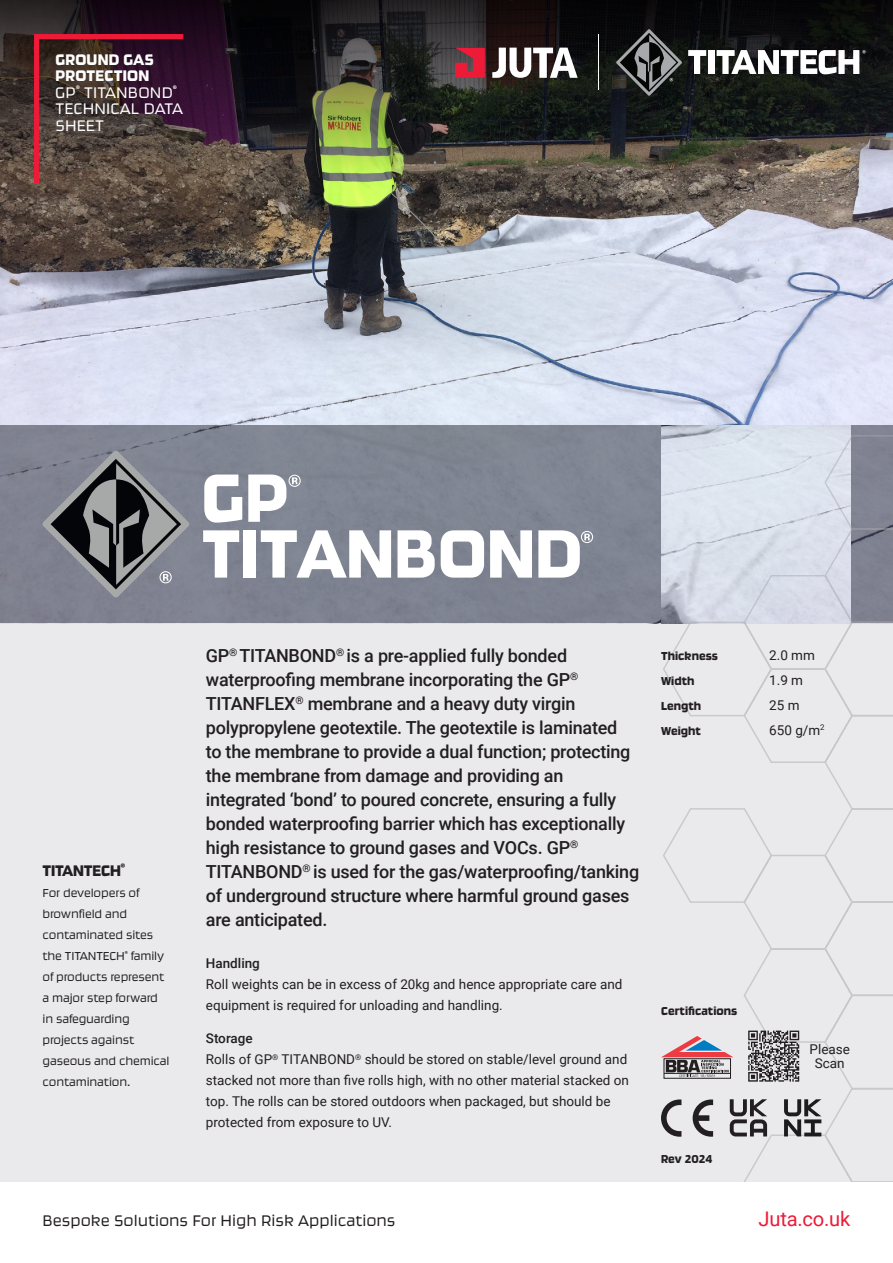
<style>
.page{position:relative;width:893px;height:1263px;background:#fff}
.page>*{position:absolute;margin:0;border:0;box-sizing:border-box;transform-origin:0 0}
.t1{font:80.1px "Ginger Pro";color:#fff}
.t2{font:20.1px "Roboto";letter-spacing:-.01em;color:#ed1a38}
.t3{font:500 18px/24px "Roboto";letter-spacing:-.015em;color:#231f20}
.t4{font:300 18px/16.5px "Ginger Pro";letter-spacing:.01em;color:#fff}
.t5{font:300 18px "Ginger Pro";color:#231f20}
.t6{font:18px "Ginger Pro";letter-spacing:-.01em;color:#231f20}
.t7{font:13.5px/21px "Roboto";color:#231f20}
.t8{font:300 13.5px/21px "Ginger Pro";letter-spacing:-.01em;color:#231f20}
.t9{font:13.5px "Ginger Pro";color:#231f20}
.t10{font:500 13.5px "Roboto";color:#231f20}
.s1{font-weight:400}
.s2{font-weight:500}
</style>
<div class="page">
<div style="left:0;top:425px;width:893px;height:756px;background:#eaeaec"></div>
<img style="left:0;top:176px;width:893px;height:249px">
<svg style="left:0;top:0;width:893px;height:176px;background:#2e2c27"></svg>
<div style="left:0;top:425px;width:893px;height:198px;background:#7f8492"></div>
<svg style="left:31px;top:31px;width:158px;height:158px;background:#4f3234"></svg>
<svg style="left:455px;top:48px;width:30px;height:30px"></svg>
<svg style="left:492px;top:48px;width:86px;height:30px"></svg>
<svg style="left:616px;top:29px;width:66px;height:67px;background:#3a3c3c"></svg>
<svg style="left:688px;top:50px;width:18px;height:24px"></svg>
<div style="left:708px;top:50px;width:6px;height:24px;background:#fff"></div>
<svg style="left:717px;top:50px;width:149px;height:24px"></svg>
<hr style="left:598px;top:34px;width:1px;height:56px;background:#fff">
<svg style="left:581px;top:531px;width:12px;height:12px"></svg>
<svg style="left:289px;top:475px;width:12px;height:12px"></svg>
<svg style="left:42px;top:450px;width:147px;height:148px"></svg>
<img style="left:661px;top:425px;width:189px;height:10px">
<svg style="left:655px;top:435px;width:238px;height:746px"></svg>
<svg style="left:730px;top:1099px;width:37px;height:37px"></svg>
<svg style="left:661px;top:1099px;width:20px;height:38px"></svg>
<svg style="left:693px;top:1099px;width:20px;height:38px"></svg>
<svg style="left:748px;top:1030px;width:51px;height:52px"></svg>
<svg style="left:784px;top:1099px;width:37px;height:37px"></svg>
<svg style="left:661px;top:1036px;width:72px;height:41px"></svg>
<p class="t4" style="left:55px;top:51px;width:129px"><span class="s1">GROUND GAS<br>PROTECTION<br></span>GP<sup>®</sup> TITANBOND<sup>®<br></sup>TECHNICAL DATA<br>SHEET</p>
<p class="t6" style="left:43px;top:860px;width:84px">TITANTECH<sup>®</sup></p>
<p class="t8" style="left:43px;top:882px;width:129px">For developers of brownfield and contaminated sites the TITANTECH<sup>®</sup> family of products represent a major step forward in safeguarding projects against gaseous and chemical contamination.</p>
<h1 class="t1" style="left:202px;top:448px;width:89px">GP</h1>
<h1 class="t1" style="left:202px;top:504px;width:382px">TITANBOND</h1>
<p class="t3" style="left:206px;top:643px;width:435px">GP<sup>®</sup> TITANBOND<sup>®</sup> is a pre-applied fully bonded waterproofing membrane incorporating the GP<sup>® </sup>TITANFLEX<sup>®</sup> membrane and a heavy duty virgin polypropylene geotextile. The geotextile is laminated<br>to the membrane to provide a dual function; protecting the membrane from damage and providing an integrated ‘bond’ to poured concrete, ensuring a fully bonded waterproofing barrier which has exceptionally high resistance to ground gases and VOCs. GP<sup>® </sup>TITANBOND<sup>®</sup> is used for the gas/waterproofing/tanking of underground structure where harmful ground gases are anticipated.</p>
<p class="t10" style="left:206px;top:954px;width:56px">Handling</p>
<p class="t7" style="left:206px;top:973px;width:418px">Roll weights can be in excess of 20kg and hence appropriate care and equipment is required for unloading and handling.</p>
<p class="t7" style="left:206px;top:1027px;width:425px"><span class="s2">Storage<br></span>Rolls of GP<sup>®</sup> TITANBOND<sup>®</sup> should be stored on stable/level ground and stacked not more than five rolls high, with no other material stacked on top. The rolls can be stored outdoors when packaged, but should be protected from exposure to UV.</p>
<p class="t9" style="left:661px;top:647px;width:58px">Thickness</p>
<p class="t7" style="left:769px;top:644px;width:47px">2.0 mm</p>
<p class="t9" style="left:661px;top:672px;width:35px">Width</p>
<p class="t7" style="left:769px;top:669px;width:35px">1.9 m</p>
<p class="t9" style="left:661px;top:697px;width:42px">Length</p>
<p class="t7" style="left:769px;top:694px;width:32px">25 m</p>
<p class="t9" style="left:661px;top:722px;width:41px">Weight</p>
<p class="t7" style="left:769px;top:719px;width:57px">650 g/m<sup>2</sup></p>
<p class="t9" style="left:661px;top:1002px;width:78px">Certifications</p>
<p class="t9" style="left:661px;top:1151px;width:53px">Rev 2024</p>
<p class="t7" style="left:810px;top:1042px;width:42px;line-height:13.5px;text-align:center">Please<br>Scan</p>
<p class="t5" style="left:43px;top:1210px;width:355px">Bespoke Solutions For High Risk Applications</p>
<p class="t2" style="left:758px;top:1205px;width:93px">Juta.co.uk</p>
</div>
